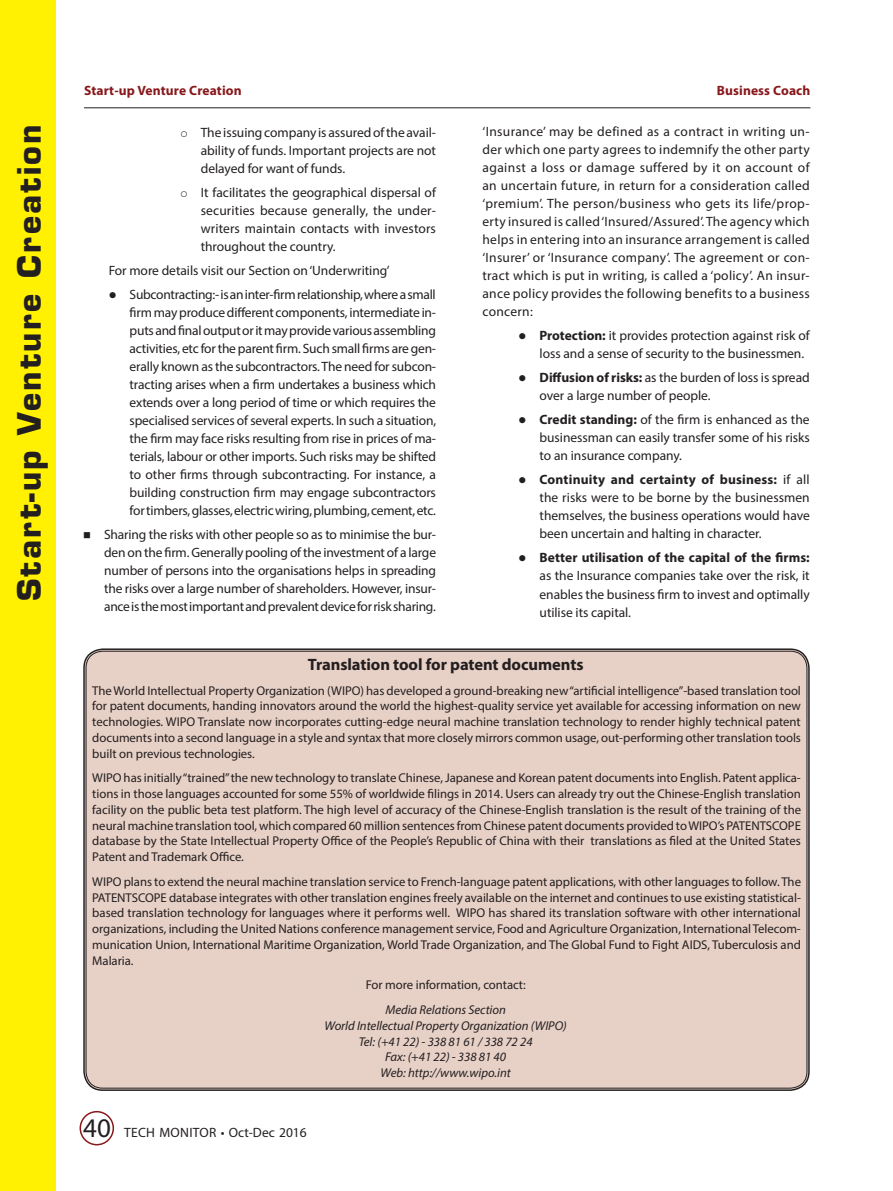
<style>
.page{position:relative;width:893px;height:1191px;background:#fff}
.page>*{position:absolute;margin:0;border:0;box-sizing:border-box;transform-origin:0 0}
.t1{font:700 31.5px "Eurostile";letter-spacing:.07em;color:#231f20}
.Filler_BT{font:700 16.5px "Myriad Pro";letter-spacing:-.005em;color:#231f20}
.TS_BT_p4{font:13.5px/18px "Myriad Pro";letter-spacing:-.005em;color:#231f20;text-align:justify}
.t2{font:700 13.5px "Myriad Pro";letter-spacing:.01em;color:#88181b}
.VFH{font:13.5px "Myriad Pro";letter-spacing:.015em;color:#231f20}
.Filler_BT-2{font:12.75px/15.8px "Myriad Pro";letter-spacing:-.005em;color:#231f20;text-align:justify}
.Filler_BT-3{font:italic 12.75px/15.8px "Myriad Pro";letter-spacing:-.005em;color:#231f20;text-align:center}
.s1{font-weight:700}
.s2{font-family:"Gandhari Unicode";font-size:12px}
.s3{font-size:27px}
</style>
<div class="page">
<div style="left:80px;top:1111px;width:34px;height:34px;border:2px solid #88181b;border-radius:50%"></div>
<div style="left:0;top:0;width:56px;height:1191px;background:#fff101"></div>
<hr style="left:84px;top:107px;width:726px;height:1px;background:#231f20">
<div style="left:85px;top:650px;width:723px;height:439px;background:#e7d0c6;border-radius:18px"></div>
<h1 class="t1" style="left:10px;top:601px;width:478px;rotate:-90deg">Start-up Venture Creation</h1>
<p class="t2" style="left:84px;top:81px;width:159px">Start-up Venture Creation</p>
<p class="t2" style="left:716px;top:81px;width:95px">Business Coach</p>
<p class="TS_BT_p4" style="left:482px;top:123px;width:329px">‘Insurance’ may be defined as a contract in writing un&shy;der which one party agrees to indemnify the other party against a loss or damage suffered by it on account of an uncertain future, in return for a consideration called ‘premium’. The person/business who gets its life/prop&shy;erty insured is called ‘Insured/Assured’. The agency which helps in entering into an insurance arrangement is called ‘Insurer’ or ‘Insurance company’. The agreement or con&shy;tract which is put in writing, is called a ‘policy’. An insur&shy;ance policy provides the following benefits to a business concern:</p>
<p class="TS_BT_p4" style="left:539px;top:327px;width:271px"><span class="s1">Protection:</span> it provides protection against risk of loss and a sense of security to the businessmen.</p>
<p class="TS_BT_p4" style="left:539px;top:369px;width:272px"><span class="s1">Diffusion of risks:</span> as the burden of loss is spread over a large number of people.</p>
<p class="TS_BT_p4" style="left:539px;top:411px;width:272px"><span class="s1">Credit standing:</span> of the firm is enhanced as the businessman can easily transfer some of his risks to an insurance company.</p>
<p class="TS_BT_p4" style="left:539px;top:471px;width:272px"><span class="s1">Continuity and certainty of business:</span> if all the risks were to be borne by the businessmen themselves, the business operations would have been uncertain and halting in character.</p>
<p class="TS_BT_p4" style="left:539px;top:549px;width:272px"><span class="s1">Better utilisation of the capital of the firms: </span>as the Insurance companies take over the risk, it enables the business firm to invest and optimally utilise its capital.</p>
<p class="Filler_BT" style="left:308px;top:653px;width:277px">Translation tool for patent documents</p>
<p class="Filler_BT-2" style="left:92px;top:682px;width:710px">The World Intellectual Property Organization (WIPO) has developed a ground-breaking new “artificial intelligence”-based translation tool for patent documents, handing innovators around the world the highest-quality service yet available for accessing information on new technologies. WIPO Translate now incorporates cutting-edge neural machine translation technology to render highly technical patent documents into a second language in a style and syntax that more closely mirrors common usage, out-performing other translation tools built on previous technologies.</p>
<p class="Filler_BT-2" style="left:92px;top:770px;width:710px">WIPO has initially “trained” the new technology to translate Chinese, Japanese and Korean patent documents into English. Patent applica&shy;tions in those languages accounted for some 55% of worldwide filings in 2014. Users can already try out the Chinese-English translation facility on the public beta test platform. The high level of accuracy of the Chinese-English translation is the result of the training of the neural machine translation tool, which compared 60 million sentences from Chinese patent documents provided to WIPO’s PATENTSCOPE database by the State Intellectual Property Office of the People’s Republic of China with their translations as filed at the United States Patent and Trademark Office.</p>
<p class="Filler_BT-2" style="left:92px;top:873px;width:710px">WIPO plans to extend the neural machine translation service to French-language patent applications, with other languages to follow. The PATENTSCOPE database integrates with other translation engines freely available on the internet and continues to use existing statistical&shy;based translation technology for languages where it performs well. WIPO has shared its translation software with other international organizations, including the United Nations conference management service, Food and Agriculture Organization, International Telecom&shy;munication Union, International Maritime Organization, World Trade Organization, and The Global Fund to Fight AIDS, Tuberculosis and Malaria.</p>
<p class="Filler_BT-2" style="left:366px;top:977px;width:161px">For more information, contact:</p>
<p class="Filler_BT-3" style="left:324px;top:1001px;width:244px">Media Relations Section<br>World Intellectual Property Organization (WIPO)<br>Tel: (+41 22) - 338 81 61 / 338 72 24<br>Fax: (+41 22) - 338 81 40<br>Web: http://www.wipo.int</p>
<p class="TS_BT_p4" style="left:201px;top:123px;width:237px;text-indent:-20px"><span class="s2">○</span> The issuing company is assured of the avail&shy;ability of funds. Important projects are not delayed for want of funds.</p>
<p class="TS_BT_p4" style="left:201px;top:183px;width:237px;text-indent:-20px"><span class="s2">○</span> It facilitates the geographical dispersal of securities because generally, the under&shy;writers maintain contacts with investors throughout the country.</p>
<p class="TS_BT_p4" style="left:109px;top:261px;width:282px">For more details visit our Section on ‘Underwriting’</p>
<p class="TS_BT_p4" style="left:130px;top:285px;width:308px">Subcontracting:- is an inter-firm relationship, where a small firm may produce different components, intermediate in&shy;puts and final output or it may provide various assembling activities, etc for the parent firm. Such small firms are gen&shy;erally known as the subcontractors. The need for subcon&shy;tracting arises when a firm undertakes a business which extends over a long period of time or which requires the specialised services of several experts. In such a situation, the firm may face risks resulting from rise in prices of ma&shy;terials, labour or other imports. Such risks may be shifted to other firms through subcontracting. For instance, a building construction firm may engage subcontractors for timbers, glasses, electric wiring, plumbing, cement, etc.</p>
<p class="TS_BT_p4" style="left:104px;top:525px;width:333px;text-indent:-21px">■ Sharing the risks with other people so as to minimise the bur&shy;den on the firm. Generally pooling of the investment of a large number of persons into the organisations helps in spreading the risks over a large number of shareholders. However, insur&shy;ance is the most important and prevalent device for risk sharing.</p>
<p class="VFH" style="left:83px;top:1124px;width:225px"><span class="s3">40</span> TECH MONITOR • Oct-Dec 2016</p>
</div>
